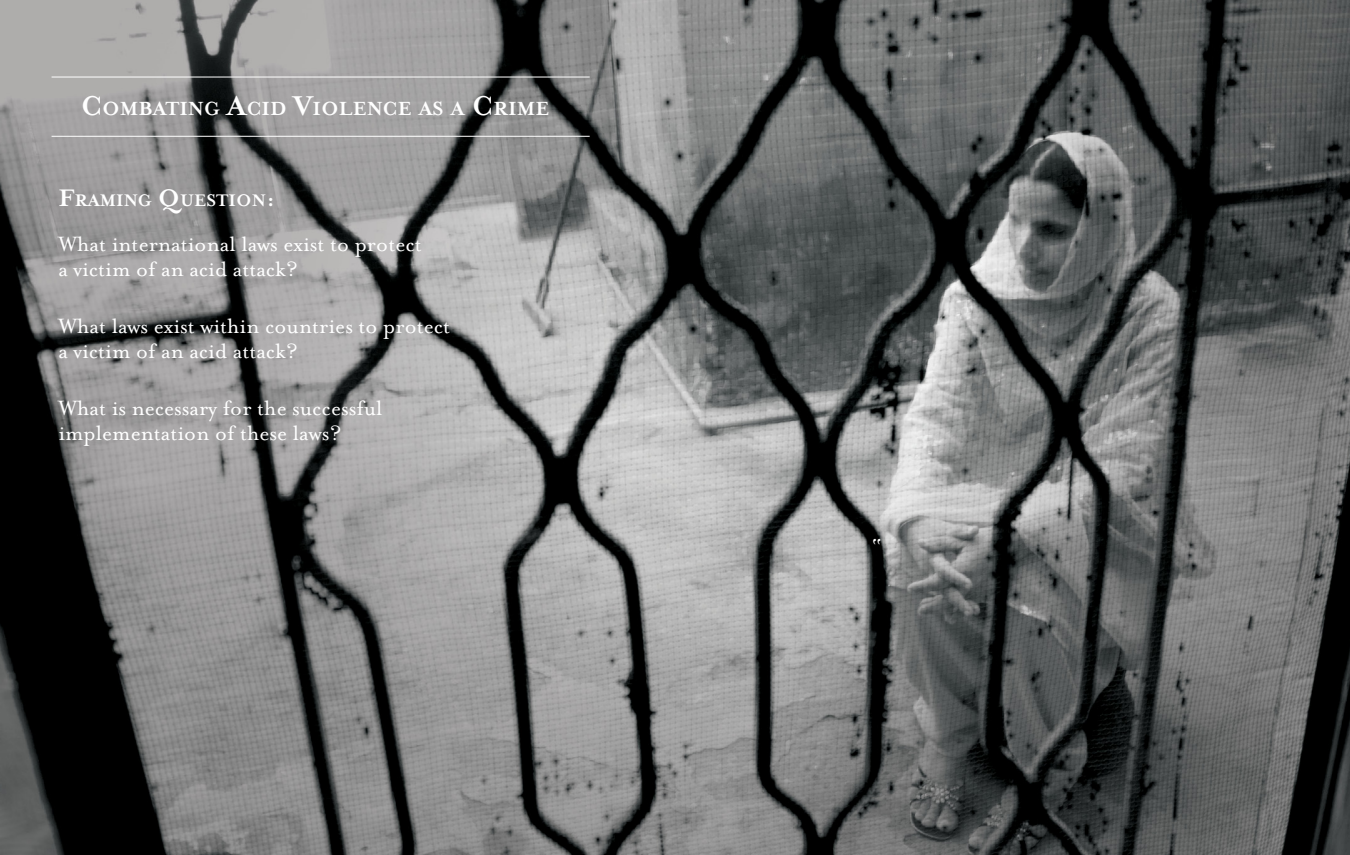
<style>
.page{position:relative;width:1350px;height:855px;background:#fff}
.page>*{position:absolute;margin:0;border:0;box-sizing:border-box;transform-origin:0 0}
.t1{font:italic 26.25px "Mrs Eaves";color:#fff}
.t2{font:23.75px/25px "Mrs Eaves Roman";color:#fff}
.t3{font:700 21.88px "Mrs Eaves";color:#fff}
.t4{font:700 19.25px "Mrs Eaves";color:#fff}
.s1{font-size:31.25px}
.s2{font-size:27.5px}
</style>
<div class="page">
<img style="left:0;top:0;width:1350px;height:855px">
<hr style="left:52px;top:77px;width:538px;height:1px;background:#fff">
<hr style="left:52px;top:136px;width:538px;height:1px;background:#fff">
<p class="t3" style="left:81px;top:96px;width:470px"><span class="s1">C</span>OMBATING <span class="s1">A</span>CID <span class="s1">V</span>IOLENCE AS A <span class="s1">C</span>RIME</p>
<p class="t4" style="left:58px;top:189px;width:218px"><span class="s2">F</span>RAMING <span class="s2">Q</span>UESTION<span class="s2">:</span></p>
<p class="t2" style="left:58px;top:232px;width:365px">What international laws exist to protect a victim of an acid attack?</p>
<p class="t2" style="left:58px;top:314px;width:393px">What laws exist within countries to protect a victim of an acid attack?</p>
<p class="t2" style="left:58px;top:396px;width:326px">What is necessary for the successful implementation of these laws?</p>
<p class="t1" style="left:870px;top:533px;width:11px">“</p>
</div>
